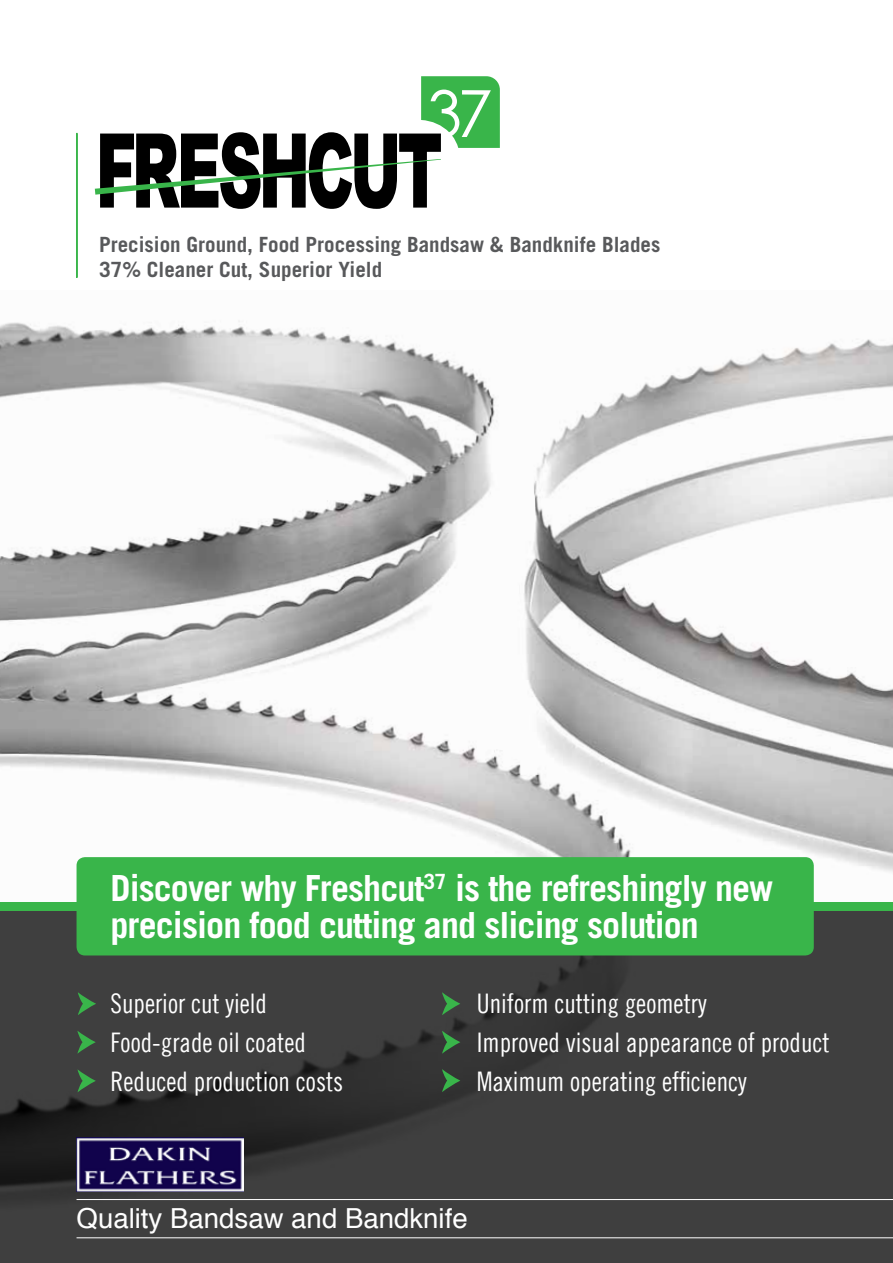
<style>
.page{position:relative;width:893px;height:1263px;background:#fff}
.page>*{position:absolute;margin:0;border:0;box-sizing:border-box;transform-origin:0 0}
.t1{font:40.5px/38.4px "Minion Pro";color:#39b54a;scale:1.25 1}
.t2{font:700 36px/37.5px "Trade Gothic LT Com";letter-spacing:-.025em;color:#fff}
.t3{font:27.6px "Helvetica";color:#fff}
.t4{font:27px/39.3px "Trade Gothic LT Cond Eighteen";color:#fff;scale:.96 1}
.t5{font:700 21px/25.2px "Trade Gothic LT Com";color:#58595b}
</style>
<div class="page">
<img style="left:0;top:321px;width:893px;height:581px">
<svg style="left:95px;top:76px;width:405px;height:133px"></svg>
<svg style="left:0;top:910px;width:893px;height:353px;background:#3b3c3b"></svg>
<img style="left:77px;top:1138px;width:167px;height:53px">
<div style="left:0;top:902px;width:893px;height:8px;background:#39b54a"></div>
<div style="left:77px;top:133px;width:1px;height:145px;border:1px solid #39b54a"></div>
<div style="left:77px;top:857px;width:737px;height:98px;background:#39b54a;border-radius:9px"></div>
<hr style="left:77px;top:1237px;width:816px;height:1px;background:#fff">
<hr style="left:77px;top:1199px;width:816px;height:1px;background:#fff">
<p class="t5" style="left:99px;top:232px;width:563px">Precision Ground, Food Processing Bandsaw &amp; Bandknife Blades<br>37% Cleaner Cut, Superior Yield</p>
<h2 class="t2" style="left:111px;top:868px;width:664px">Discover why Freshcut<sup>37</sup> is the refreshingly new precision food cutting and slicing solution</h2>
<h1 class="t1" style="left:76px;top:963px;width:19px;line-height:77.1px">→ →</h1>
<h1 class="t1" style="left:76px;top:1021px;width:19px">→</h1>
<p class="t4" style="left:111px;top:983px;width:244px">Superior cut yield<br>Food-grade oil coated<br>Reduced production costs</p>
<h1 class="t1" style="left:440px;top:982px;width:19px;text-align:justify">→ → →</h1>
<p class="t4" style="left:477px;top:983px;width:369px">Uniform cutting geometry<br>Improved visual appearance of product<br>Maximum operating efficiency</p>
<p class="t3" style="left:77px;top:1197px;width:393px">Quality Bandsaw and Bandknife</p>
</div>
